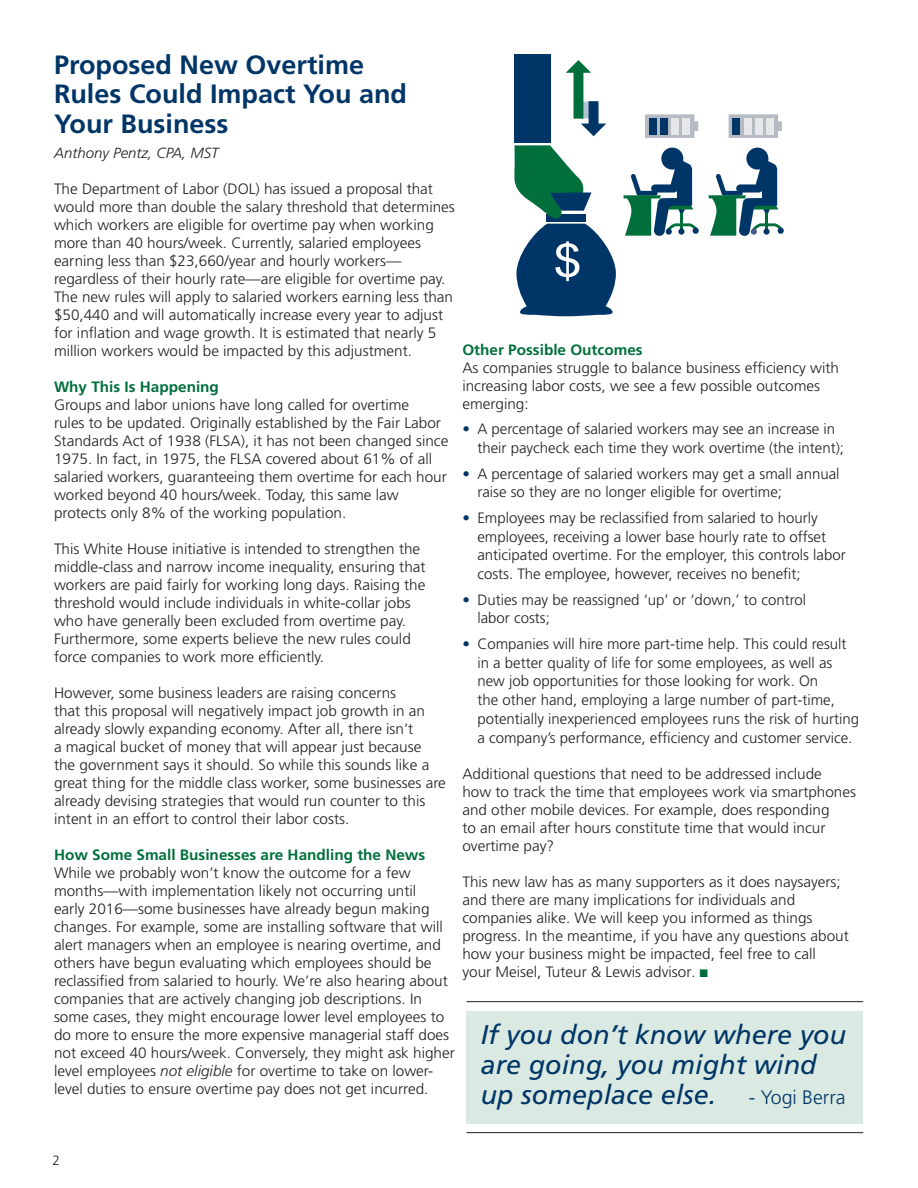
<style>
.page{position:relative;width:918px;height:1188px;background:#fff}
.page>*{position:absolute;margin:0;border:0;box-sizing:border-box;transform-origin:0 0}
.t1{font:italic 27px/30px "Frutiger";color:#003667}
.Headers{font:700 26.4px/29.4px "Frutiger";color:#003667}
.t2{font:300 19.5px "Frutiger";color:#003667}
.Body_Text{font:300 15px/18px "Frutiger";color:#231f20}
.Bulleted_Text{font:300 15px/18.8px "Frutiger";color:#231f20}
.Body_Text-2{font:700 15px "Frutiger";color:#006f3c}
.Authors{font:italic 300 14.7px "Frutiger";color:#231f20}
.t3{font:300 13.5px "Frutiger";color:#231f20}
.s1{font-style:italic}
.s2{color:#003667}
.s3{font-family:"Monotype Sorts";font-weight:400;font-size:10.5px;color:#006f3c}
</style>
<div class="page">
<div style="left:466px;top:1011px;width:397px;height:112px;background:#dae9e1"></div>
<hr style="left:466px;top:1132px;width:397px;height:1px;background:#231f20">
<hr style="left:466px;top:1001px;width:397px;height:1px;background:#231f20">
<svg style="left:515px;top:145px;width:101px;height:171px"></svg>
<div style="left:514px;top:54px;width:37px;height:89px;background:#003667"></div>
<svg style="left:729px;top:114px;width:53px;height:24px"></svg>
<div style="left:755px;top:118px;width:8px;height:16px;background:#e6e7e9"></div>
<div style="left:766px;top:118px;width:8px;height:16px;background:#e6e7e9"></div>
<div style="left:744px;top:118px;width:7px;height:16px;background:#e6e7e9"></div>
<div style="left:733px;top:118px;width:7px;height:16px;background:#003667"></div>
<svg style="left:645px;top:114px;width:53px;height:24px"></svg>
<div style="left:671px;top:118px;width:8px;height:16px;background:#e6e7e9"></div>
<div style="left:683px;top:118px;width:7px;height:16px;background:#e6e7e9"></div>
<div style="left:660px;top:118px;width:8px;height:16px;background:#003667"></div>
<div style="left:649px;top:118px;width:8px;height:16px;background:#003667"></div>
<svg style="left:708px;top:148px;width:76px;height:88px"></svg>
<svg style="left:623px;top:148px;width:76px;height:88px"></svg>
<svg style="left:566px;top:60px;width:40px;height:76px"></svg>
<p class="Headers" style="left:54px;top:50px;width:355px">Proposed New Overtime<br>Rules Could Impact You and<br>Your Business</p>
<p class="Authors" style="left:54px;top:144px;width:166px">Anthony Pentz, CPA, MST</p>
<p class="Body_Text" style="left:54px;top:180px;width:402px">The Department of Labor (DOL) has issued a proposal that would more than double the salary threshold that determines which workers are eligible for overtime pay when working more than 40 hours/week. Currently, salaried employees earning less than $23,660/year and hourly workers— regardless of their hourly rate—are eligible for overtime pay.<br>The new rules will apply to salaried workers earning less than $50,440 and will automatically increase every year to adjust for inflation and wage growth. It is estimated that nearly 5 million workers would be impacted by this adjustment.</p>
<p class="Body_Text-2" style="left:54px;top:378px;width:166px">Why This Is Happening</p>
<p class="Body_Text" style="left:54px;top:396px;width:396px">Groups and labor unions have long called for overtime<br>rules to be updated. Originally established by the Fair Labor Standards Act of 1938 (FLSA), it has not been changed since 1975. In fact, in 1975, the FLSA covered about 61% of all salaried workers, guaranteeing them overtime for each hour worked beyond 40 hours/week. Today, this same law</p>
<p class="Body_Text" style="left:54px;top:504px;width:294px">protects only 8% of the working population.</p>
<p class="Body_Text" style="left:54px;top:540px;width:373px">This White House initiative is intended to strengthen the middle-class and narrow income inequality, ensuring that workers are paid fairly for working long days. Raising the threshold would include individuals in white-collar jobs who have generally been excluded from overtime pay.<br>Furthermore, some experts believe the new rules could force companies to work more efficiently.</p>
<p class="Body_Text" style="left:54px;top:684px;width:393px">However, some business leaders are raising concerns<br>that this proposal will negatively impact job growth in an already slowly expanding economy. After all, there isn’t<br>a magical bucket of money that will appear just because the government says it should. So while this sounds like a great thing for the middle class worker, some businesses are already devising strategies that would run counter to this intent in an effort to control their labor costs.</p>
<p class="Body_Text-2" style="left:54px;top:846px;width:373px">How Some Small Businesses are Handling the News</p>
<p class="Body_Text" style="left:54px;top:864px;width:402px">While we probably won’t know the outcome for a few months—with implementation likely not occurring until<br>early 2016—some businesses have already begun making changes. For example, some are installing software that will alert managers when an employee is nearing overtime, and others have begun evaluating which employees should be reclassified from salaried to hourly. We’re also hearing about companies that are actively changing job descriptions. In some cases, they might encourage lower level employees to do more to ensure the more expensive managerial staff does not exceed 40 hours/week. Conversely, they might ask higher level employees <span class="s1">not eligible</span> for overtime to take on lower&shy;level duties to ensure overtime pay does not get incurred.</p>
<p class="Body_Text-2" style="left:462px;top:341px;width:182px">Other Possible Outcomes</p>
<p class="Body_Text" style="left:462px;top:359px;width:378px">As companies struggle to balance business efficiency with increasing labor costs, we see a few possible outcomes emerging:</p>
<p class="Bulleted_Text" style="left:477px;top:420px;width:368px;text-indent:-15px"><span class="s2">•</span> A percentage of salaried workers may see an increase in their paycheck each time they work overtime (the intent);</p>
<p class="Bulleted_Text" style="left:477px;top:464px;width:364px;text-indent:-15px"><span class="s2">•</span> A percentage of salaried workers may get a small annual raise so they are no longer eligible for overtime;</p>
<p class="Bulleted_Text" style="left:477px;top:508px;width:370px;text-indent:-15px"><span class="s2">•</span> Employees may be reclassified from salaried to hourly employees, receiving a lower base hourly rate to offset anticipated overtime. For the employer, this controls labor costs. The employee, however, receives no benefit;</p>
<p class="Bulleted_Text" style="left:477px;top:590px;width:330px;text-indent:-15px"><span class="s2">•</span> Duties may be reassigned ‘up’ or ‘down,’ to control labor costs;</p>
<p class="Bulleted_Text" style="left:477px;top:634px;width:383px;text-indent:-15px"><span class="s2">•</span> Companies will hire more part-time help. This could result in a better quality of life for some employees, as well as new job opportunities for those looking for work. On<br>the other hand, employing a large number of part-time, potentially inexperienced employees runs the risk of hurting a company’s performance, efficiency and customer service.</p>
<p class="Body_Text" style="left:462px;top:765px;width:395px">Additional questions that need to be addressed include<br>how to track the time that employees work via smartphones and other mobile devices. For example, does responding<br>to an email after hours constitute time that would incur overtime pay?</p>
<p class="Body_Text" style="left:462px;top:873px;width:388px">This new law has as many supporters as it does naysayers; and there are many implications for individuals and companies alike. We will keep you informed as things progress. In the meantime, if you have any questions about how your business might be impacted, feel free to call<br>your Meisel, Tuteur &amp; Lewis advisor. <span class="s3">n</span></p>
<p class="t1" style="left:481px;top:1020px;width:367px">If you don’t know where you are going, you might wind up someplace else.</p>
<p class="t2" style="left:749px;top:1087px;width:98px">- Yogi Berra</p>
<p class="t3" style="left:52px;top:1153px;width:9px">2</p>
</div>
